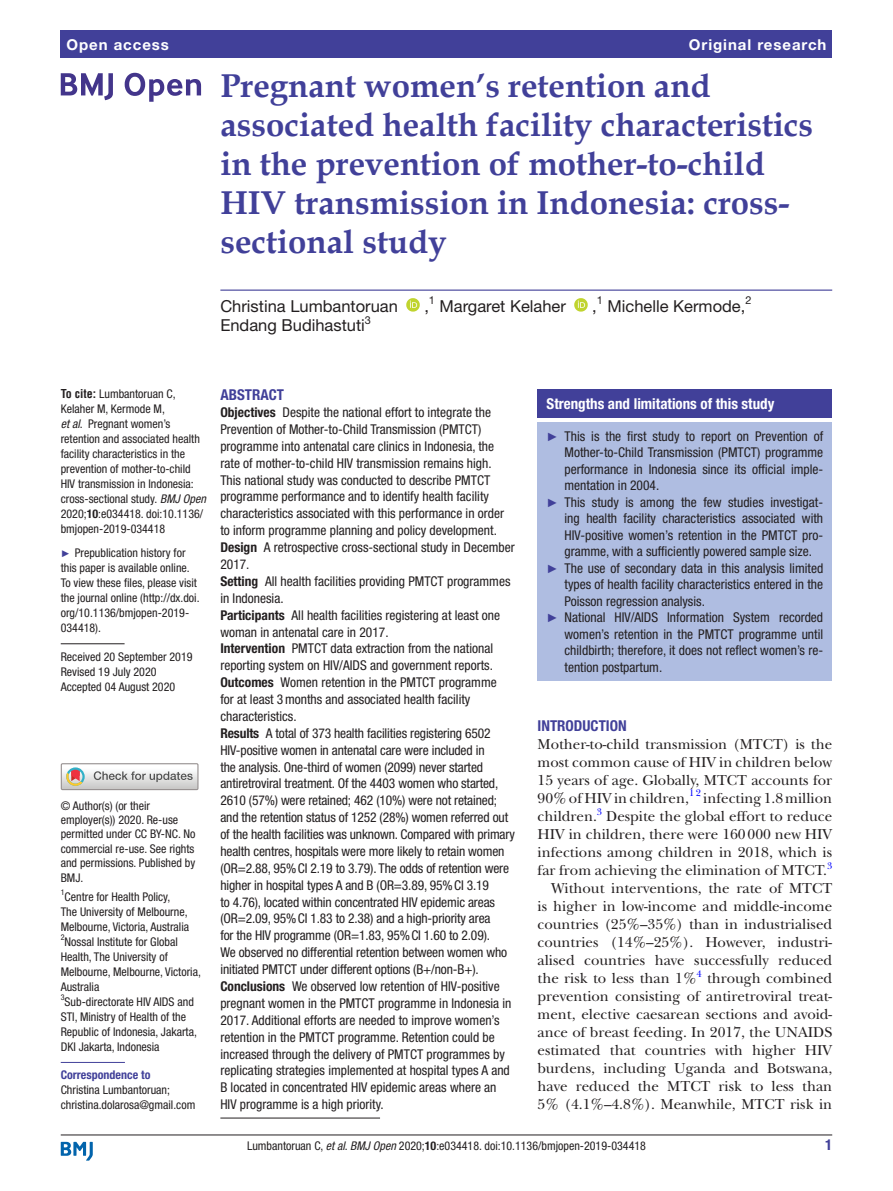
<style>
.page{position:relative;width:893px;height:1191px;background:#fff}
.page>*{position:absolute;margin:0;border:0;box-sizing:border-box;transform-origin:0 0}
.t1{font:700 33px/39px "Book Antiqua";color:#414099}
.t2{font:16.5px "Helvetica Neue LT Std";color:#231f20}
.t3{font:15px/18px "New Baskerville";color:#231f20;text-align:justify}
.t4{font:700 condensed 15px "Helvetica Neue LT Std";color:#fff}
.t5{font:700 15px "Helvetica Neue LT Std";letter-spacing:.065em;color:#fff}
.t6{font:700 condensed 15px "Helvetica Neue LT Std";color:#414099}
.t7{font:condensed 13.5px/16.8px "Helvetica Neue LT Std";color:#231f20}
.t8{font:condensed 12px/15px "Helvetica Neue LT Std";color:#231f20}
.t9{font:700 condensed 12px "Helvetica Neue LT Std";color:#414099}
.t10{font:10.95px "Helvetica Neue LT Std";color:#231f20}
.t11{font:9.9px "New Baskerville";color:#00f}
.t12{font:condensed 7.95px "Helvetica Neue LT Std";color:#231f20}
.s1{font-family:"Helvetica LT Std";font-weight:700}
.s2{font-style:italic}
.s3{font-weight:700}
.s4{font-family:"Arial";font-stretch:normal;font-size:9.75px;color:#414099}
.s5{font-family:"Arial";font-stretch:normal;font-size:12px;color:#414099}
</style>
<div class="page">
<hr style="left:61px;top:1134px;width:771px;height:1px;background:#231f20">
<svg style="left:61px;top:1141px;width:32px;height:19px"></svg>
<div style="left:61px;top:31px;width:771px;height:27px;background:#414099"></div>
<hr style="left:220px;top:289px;width:612px;height:2px;background:#414099">
<svg style="left:406px;top:298px;width:14px;height:14px"></svg>
<svg style="left:574px;top:298px;width:14px;height:14px"></svg>
<hr style="left:61px;top:643px;width:64px;height:1px;background:#231f20">
<hr style="left:61px;top:1062px;width:64px;height:1px;background:#414099">
<svg style="left:61px;top:73px;width:52px;height:27px"></svg>
<svg style="left:125px;top:73px;width:76px;height:29px"></svg>
<div style="left:61px;top:763px;width:138px;height:27px;border:1px solid #969090"></div>
<svg style="left:61px;top:763px;width:137px;height:26px"></svg>
<hr style="left:220px;top:1117px;width:160px;height:1px;background:#231f20">
<div style="left:538px;top:389px;width:294px;height:29px;background:#414099"></div>
<div style="left:538px;top:422px;width:294px;height:259px;background:#afbde1"></div>
<p class="t5" style="left:66px;top:35px;width:104px">Open access</p>
<p class="t5" style="left:689px;top:35px;width:139px">Original research</p>
<h1 class="t1" style="left:220px;top:66px;width:594px">Pregnant women’s retention and associated health facility characteristics in the prevention of mother-to-child HIV transmission in Indonesia: cross&shy;sectional study</h1>
<p class="t2" style="left:220px;top:296px;width:179px">Christina Lumbantoruan</p>
<p class="t2" style="left:424px;top:296px;width:6px">,</p>
<p class="t10" style="left:429px;top:294px;width:8px">1</p>
<p class="t2" style="left:440px;top:296px;width:128px">Margaret Kelaher</p>
<p class="t2" style="left:592px;top:296px;width:6px">,</p>
<p class="t10" style="left:597px;top:294px;width:8px">1</p>
<p class="t2" style="left:608px;top:296px;width:139px">Michelle Kermode,</p>
<p class="t10" style="left:745px;top:294px;width:8px">2</p>
<p class="t2" style="left:220px;top:315px;width:146px">Endang Budihastuti</p>
<p class="t10" style="left:365px;top:313px;width:8px">3</p>
<p class="t8" style="left:61px;top:386px;width:147px"><span class="s1">To cite:</span> Lumbantoruan C,<br>Kelaher M, Kermode M,<br><span class="s2">et al</span>. Pregnant women’s retention and associated health facility characteristics in the prevention of mother-to-child<br>HIV transmission in Indonesia: cross-sectional study. <span class="s2">BMJ Open<br></span>2020;<span class="s3">10</span>:e034418. doi:10.1136/ bmjopen-2019-034418</p>
<p class="t8" style="left:61px;top:545px;width:140px"><span class="s4">►</span> Prepublication history for this paper is available online.<br>To view these files, please visit the journal online (http://dx.doi. org/10.1136/bmjopen-2019-<br>034418).</p>
<p class="t8" style="left:61px;top:649px;width:133px">Received 20 September 2019<br>Revised 19 July 2020<br>Accepted 04 August 2020</p>
<p class="t8" style="left:61px;top:798px;width:136px;line-height:14.4px">© Author(s) (or their employer(s)) 2020. Re-use permitted under CC BY-NC. No commercial re-use. See rights and permissions. Published by<br>BMJ.</p>
<p class="t12" style="left:61px;top:888px;width:5px">1</p>
<p class="t8" style="left:61px;top:889px;width:130px;text-indent:4px">Centre for Health Policy,<br>The University of Melbourne,<br>Melbourne, Victoria, Australia</p>
<p class="t12" style="left:61px;top:933px;width:5px">2</p>
<p class="t8" style="left:61px;top:934px;width:142px;text-indent:4px">Nossal Institute for Global<br>Health, The University of<br>Melbourne, Melbourne, Victoria,<br>Australia<br><sup>3</sup>Sub-directorate HIV AIDS and<br>STI, Ministry of Health of the<br>Republic of Indonesia, Jakarta,<br>DKI Jakarta, Indonesia</p>
<p class="t9" style="left:61px;top:1067px;width:91px">Correspondence to</p>
<p class="t8" style="left:61px;top:1082px;width:136px">Christina Lumbantoruan; christina.dolarosa@gmail.com</p>
<p class="t6" style="left:220px;top:386px;width:65px">ABSTRACT</p>
<p class="t7" style="left:220px;top:404px;width:296px"><span class="s3">Objectives</span> Despite the national effort to integrate the Prevention of Mother-to-Child Transmission (PMTCT) programme into antenatal care clinics in Indonesia, the rate of mother-to-child HIV transmission remains high.<br>This national study was conducted to describe PMTCT programme performance and to identify health facility characteristics associated with this performance in order to inform programme planning and policy development.<br><span class="s3">Design</span> A retrospective cross-sectional study in December 2017.<br><span class="s3">Setting</span> All health facilities providing PMTCT programmes in Indonesia.<br><span class="s3">Participants</span> All health facilities registering at least one woman in antenatal care in 2017.<br><span class="s3">Intervention</span> PMTCT data extraction from the national reporting system on HIV/AIDS and government reports.<br><span class="s3">Outcomes</span> Women retention in the PMTCT programme<br>for at least 3months and associated health facility characteristics.<br><span class="s3">Results</span> A total of 373 health facilities registering 6502<br>HIV-positive women in antenatal care were included in<br>the analysis. One-third of women (2099) never started antiretroviral treatment. Of the 4403 women who started, 2610 (57%) were retained; 462 (10%) were not retained; and the retention status of 1252 (28%) women referred out of the health facilities was unknown. Compared with primary health centres, hospitals were more likely to retain women (OR=2.88, 95%CI 2.19 to 3.79). The odds of retention were higher in hospital types A and B (OR=3.89, 95%CI 3.19<br>to 4.76), located within concentrated HIV epidemic areas (OR=2.09, 95%CI 1.83 to 2.38) and a high-priority area<br>for the HIV programme (OR=1.83, 95%CI 1.60 to 2.09).<br>We observed no differential retention between women who initiated PMTCT under different options (B+/non-B+).<br><span class="s3">Conclusions</span> We observed low retention of HIV-positive pregnant women in the PMTCT programme in Indonesia in 2017. Additional efforts are needed to improve women’s retention in the PMTCT programme. Retention could be increased through the delivery of PMTCT programmes by replicating strategies implemented at hospital types A and B located in concentrated HIV epidemic areas where an HIV programme is a high priority.</p>
<p class="t4" style="left:547px;top:395px;width:229px">Strengths and limitations of this study</p>
<p class="t7" style="left:547px;top:427px;width:278px"><span class="s5">►</span> This is the first study to report on Prevention of</p>
<p class="t7" style="left:565px;top:444px;width:260px">Mother-to-Child Transmission (PMTCT) programme</p>
<p class="t7" style="left:565px;top:460px;width:260px">performance in Indonesia since its official imple-</p>
<p class="t7" style="left:565px;top:477px;width:96px">mentation in 2004.</p>
<p class="t7" style="left:547px;top:493px;width:278px"><span class="s5">►</span> This study is among the few studies investigat-</p>
<p class="t7" style="left:565px;top:510px;width:260px">ing health facility characteristics associated with</p>
<p class="t7" style="left:565px;top:526px;width:260px">HIV-positive women’s retention in the PMTCT pro-</p>
<p class="t7" style="left:565px;top:543px;width:249px">gramme, with a sufficiently powered sample size.</p>
<p class="t7" style="left:547px;top:559px;width:278px"><span class="s5">►</span> The use of secondary data in this analysis limited</p>
<p class="t7" style="left:565px;top:576px;width:260px">types of health facility characteristics entered in the</p>
<p class="t7" style="left:565px;top:592px;width:142px">Poisson regression analysis.</p>
<p class="t7" style="left:547px;top:609px;width:278px"><span class="s5">►</span> National HIV/AIDS Information System recorded</p>
<p class="t7" style="left:565px;top:625px;width:260px">women’s retention in the PMTCT programme until</p>
<p class="t7" style="left:565px;top:642px;width:260px">childbirth; therefore, it does not reflect women’s re-</p>
<p class="t7" style="left:565px;top:658px;width:99px">tention postpartum.</p>
<p class="t6" style="left:538px;top:717px;width:91px">INTRODUCTION</p>
<p class="t3" style="left:538px;top:735px;width:296px">Mother-to-child transmission (MTCT) is the most common cause of HIV in children below 15 years of age. Globally, MTCT accounts for 90% of HIV in children,</p>
<p class="t11" style="left:689px;top:787px;width:13px">1 2</p>
<p class="t3" style="left:703px;top:789px;width:131px">infecting 1.8million</p>
<p class="t3" style="left:538px;top:807px;width:61px">children.</p>
<p class="t11" style="left:597px;top:805px;width:7px">3</p>
<p class="t3" style="left:538px;top:807px;width:296px;text-indent:69px">Despite the global effort to reduce HIV in children, there were 160000 new HIV infections among children in 2018, which is far from achieving the elimination of MTCT.</p>
<p class="t11" style="left:827px;top:859px;width:7px">3</p>
<p class="t3" style="left:538px;top:879px;width:296px;text-indent:14px">Without interventions, the rate of MTCT is higher in low-income and middle-income countries (25%–35%) than in industrialised countries (14%–25%). However, industri&shy;alised countries have successfully reduced the risk to less than 1%</p>
<p class="t11" style="left:696px;top:967px;width:7px">4</p>
<p class="t3" style="left:538px;top:969px;width:296px;text-indent:170px">through combined prevention consisting of antiretroviral treat&shy;ment, elective caesarean sections and avoid&shy;ance of breast feeding. In 2017, the UNAIDS estimated that countries with higher HIV burdens, including Uganda and Botswana, have reduced the MTCT risk to less than 5% (4.1%–4.8%). Meanwhile, MTCT risk in</p>
<p class="t8" style="left:247px;top:1137px;width:400px">Lumbantoruan C, <span class="s2">et al</span>. <span class="s2">BMJ Open</span> 2020;<span class="s3">10</span>:e034418. doi:10.1136/bmjopen-2019-034418</p>
<p class="t6" style="left:825px;top:1135px;width:9px">1</p>
</div>
